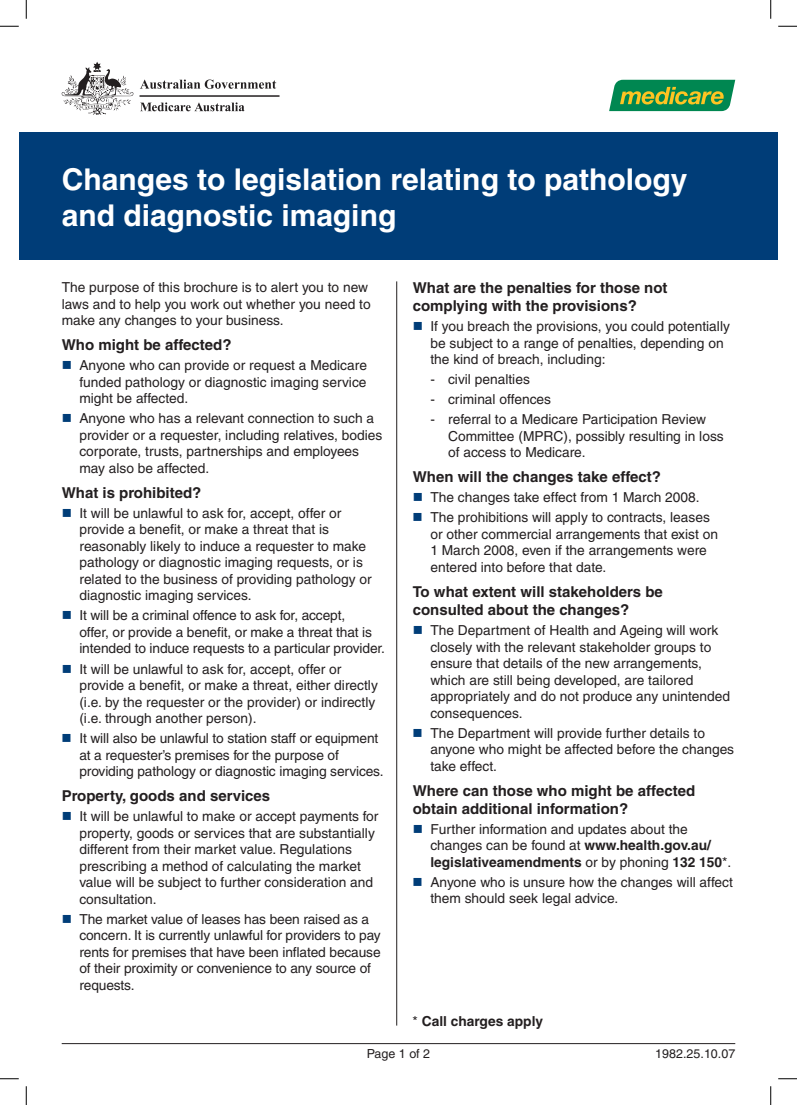
<style>
.page{position:relative;width:797px;height:1105px;background:#fff}
.page>*{position:absolute;margin:0;border:0;box-sizing:border-box;transform-origin:0 0}
.t1{font:700 30px/36px "Helvetica";color:#fff}
.t2{font:700 15px/18px "Helvetica";color:#231f20}
.t3{font:13.75px/16.5px "Helvetica";color:#231f20}
.t4{font:700 13.75px "Helvetica";color:#231f20}
.t5{font:12.5px "Helvetica";color:#231f20}
.s1{font-weight:700}
.s2{font-weight:400}
</style>
<div class="page">
<div style="left:19px;top:133px;width:758px;height:127px;background:#003d78"></div>
<svg style="left:62px;top:62px;width:71px;height:53px"></svg>
<svg style="left:140px;top:80px;width:136px;height:9px"></svg>
<svg style="left:140px;top:102px;width:104px;height:9px"></svg>
<hr style="left:140px;top:96px;width:139px;height:1px;background:#231f20">
<svg style="left:609px;top:80px;width:126px;height:31px;background:#409951"></svg>
<hr style="left:62px;top:1043px;width:673px;height:1px;background:#231f20">
<hr style="left:396px;top:281px;width:1px;height:744px;background:#231f20">
<svg style="left:0;top:25px;width:19px;height:2px"></svg>
<svg style="left:778px;top:25px;width:19px;height:2px"></svg>
<svg style="left:0;top:1078px;width:19px;height:1px"></svg>
<svg style="left:778px;top:1078px;width:19px;height:1px"></svg>
<svg style="left:25px;top:0;width:2px;height:19px"></svg>
<svg style="left:25px;top:1086px;width:2px;height:19px"></svg>
<svg style="left:770px;top:0;width:1px;height:19px"></svg>
<svg style="left:770px;top:1086px;width:1px;height:19px"></svg>
<h1 class="t1" style="left:62px;top:161px;width:627px">Changes to legislation relating to pathology and diagnostic imaging</h1>
<p class="t3" style="left:62px;top:279px;width:310px">The purpose of this brochure is to alert you to new laws and to help you work out whether you need to make any changes to your business.</p>
<p class="t2" style="left:62px;top:336px;width:171px">Who might be affected?</p>
<p class="t3" style="left:79px;top:357px;width:289px;text-align:justify">Anyone who can provide or request a Medicare funded pathology or diagnostic imaging service might be affected.</p>
<p class="t3" style="left:79px;top:410px;width:304px">Anyone who has a relevant connection to such a provider or a requester, including relatives, bodies corporate, trusts, partnerships and employees may also be affected.</p>
<p class="t2" style="left:62px;top:483px;width:141px">What is prohibited?</p>
<p class="t3" style="left:79px;top:505px;width:294px">It will be unlawful to ask for, accept, offer or provide a benefit, or make a threat that is reasonably likely to induce a requester to make pathology or diagnostic imaging requests, or is related to the business of providing pathology or diagnostic imaging services.</p>
<p class="t3" style="left:79px;top:607px;width:307px">It will be a criminal offence to ask for, accept,<br>offer, or provide a benefit, or make a threat that is intended to induce requests to a particular provider.</p>
<p class="t3" style="left:79px;top:660px;width:300px">It will be unlawful to ask for, accept, offer or provide a benefit, or make a threat, either directly (i.e. by the requester or the provider) or indirectly (i.e. through another person).</p>
<p class="t3" style="left:79px;top:730px;width:306px">It will also be unlawful to station staff or equipment at a requester’s premises for the purpose of providing pathology or diagnostic imaging services.</p>
<p class="t2" style="left:62px;top:787px;width:210px">Property, goods and services</p>
<p class="t3" style="left:79px;top:808px;width:300px">It will be unlawful to make or accept payments for property, goods or services that are substantially different from their market value. Regulations prescribing a method of calculating the market value will be subject to further consideration and consultation.</p>
<p class="t3" style="left:79px;top:911px;width:303px">The market value of leases has been raised as a concern. It is currently unlawful for providers to pay rents for premises that have been inflated because of their proximity or convenience to any source of requests.</p>
<p class="t2" style="left:412px;top:278px;width:256px">What are the penalties for those not complying with the provisions?</p>
<p class="t3" style="left:430px;top:318px;width:301px">If you breach the provisions, you could potentially be subject to a range of penalties, depending on the kind of breach, including:</p>
<p class="t3" style="left:430px;top:371px;width:101px">- civil penalties</p>
<p class="t3" style="left:430px;top:391px;width:122px">- criminal offences</p>
<p class="t3" style="left:448px;top:411px;width:277px;text-indent:-18px">- referral to a Medicare Participation Review<br>Committee (MPRC), possibly resulting in loss of access to Medicare.</p>
<p class="t2" style="left:412px;top:468px;width:250px">When will the changes take effect?</p>
<p class="t3" style="left:430px;top:487px;width:281px;line-height:20px">The changes take effect from 1 March 2008.<br>The prohibitions will apply to contracts, leases</p>
<p class="t3" style="left:430px;top:526px;width:289px">or other commercial arrangements that exist on<br>1 March 2008, even if the arrangements were entered into before that date.</p>
<p class="t2" style="left:412px;top:582px;width:252px">To what extent will stakeholders be consulted about the changes?</p>
<p class="t3" style="left:430px;top:622px;width:301px">The Department of Health and Ageing will work closely with the relevant stakeholder groups to ensure that details of the new arrangements, which are still being developed, are tailored appropriately and do not produce any unintended consequences.</p>
<p class="t3" style="left:430px;top:724px;width:305px">The Department will provide further details to anyone who might be affected before the changes take effect.</p>
<p class="t2" style="left:412px;top:781px;width:284px">Where can those who might be affected obtain additional information?</p>
<p class="t3" style="left:430px;top:820px;width:302px">Further information and updates about the changes can be found at <span class="s1">www.health.gov.au/ legislativeamendments</span> or by phoning <span class="s1">132 150</span>*.</p>
<p class="t3" style="left:430px;top:874px;width:304px">Anyone who is unsure how the changes will affect them should seek legal advice.</p>
<p class="t4" style="left:412px;top:1012px;width:132px"><span class="s2">*</span> Call charges apply</p>
<p class="t5" style="left:367px;top:1046px;width:65px">Page 1 of 2</p>
<p class="t5" style="left:655px;top:1046px;width:81px">1982.25.10.07</p>
</div>
